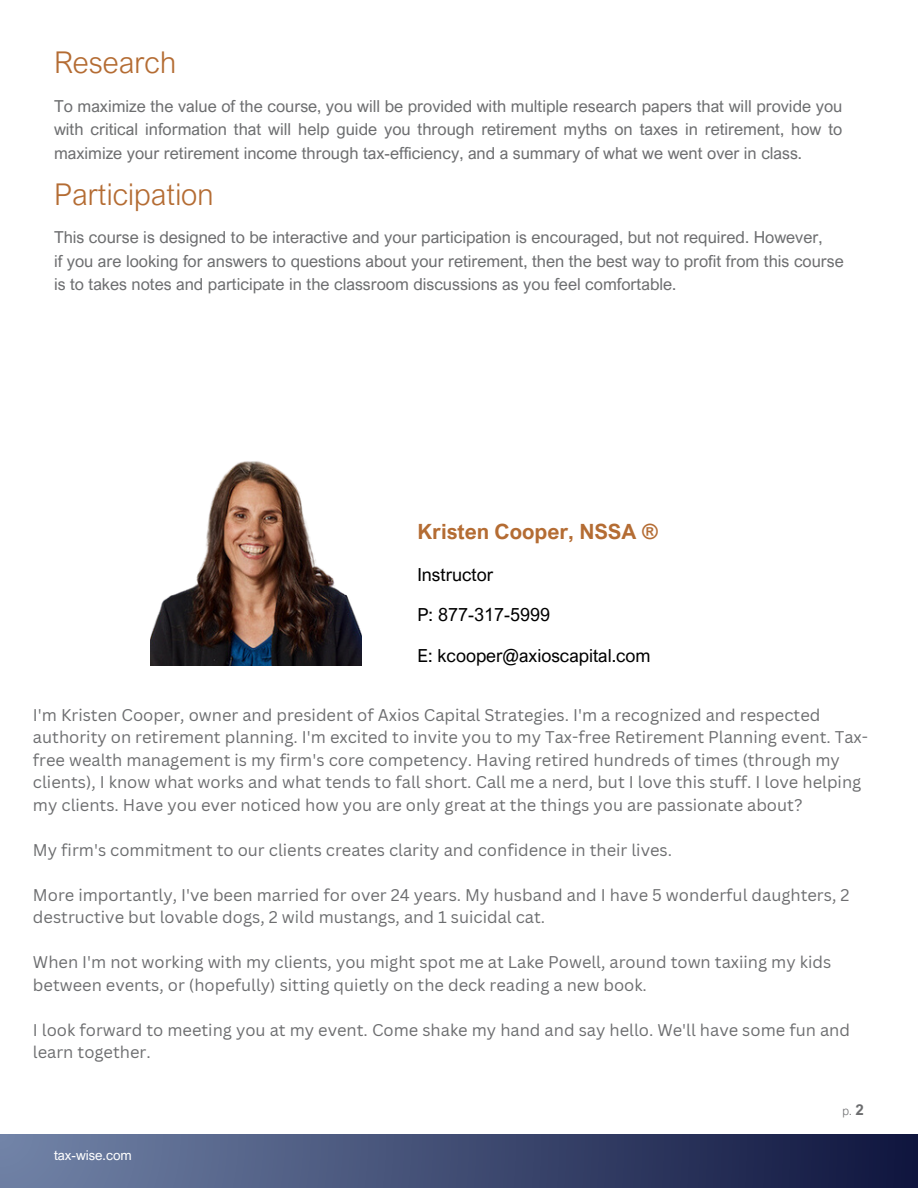
<style>
.page{position:relative;width:918px;height:1188px;background:#fff}
.page>*{position:absolute;margin:0;border:0;box-sizing:border-box;transform-origin:0 0}
.t1{font:300 30px "Arial Nova";color:#b46c33}
.t2{font:700 21px "Arial Nova";color:#b46c33}
.t3{font:18px "Arial Nova";color:#000}
.t4{font:16.5px/22.5px "Canva Sans";color:#6d6e70}
.t5{font:16.5px/23.7px "Arial Nova";color:#6d6e70}
.t6{font:700 15px "Arial Nova";color:#6d6e70}
.t7{font:13.5px "Arial Nova";color:#fff}
.t8{font:300 12px "Arial Nova";color:#6d6e70}
</style>
<div class="page">
<div style="left:0;top:1134px;width:918px;height:54px;background:linear-gradient(to right,#7284a8,#0f153e)"></div>
<img style="left:150px;top:461px;width:212px;height:204px">
<p class="t1" style="left:54px;top:44px;width:124px">Research</p>
<h4 class="t5" style="left:54px;top:94px;width:790px;text-align:justify">To maximize the value of the course, you will be provided with multiple research papers that will provide you with critical information that will help guide you through retirement myths on taxes in retirement, how to maximize your retirement income through tax-efficiency, and a summary of what we went over in class.</h4>
<p class="t1" style="left:54px;top:175px;width:161px">Participation</p>
<h1 class="t5" style="left:54px;top:225px;width:791px">This course is designed to be interactive and your participation is encouraged, but not required. However,<br>if you are looking for answers to questions about your retirement, then the best way to profit from this course is to takes notes and participate in the classroom discussions as you feel comfortable.</h1>
<h3 class="t2" style="left:417px;top:518px;width:242px">Kristen Cooper, NSSA ®</h3>
<h3 class="t3" style="left:417px;top:563px;width:77px">Instructor</h3>
<h3 class="t3" style="left:417px;top:603px;width:134px">P: 877-317-5999</h3>
<h3 class="t3" style="left:417px;top:644px;width:235px">E: kcooper@axioscapital.com</h3>
<p class="t4" style="left:33px;top:703px;width:837px">I'm Kristen Cooper, owner and president of Axios Capital Strategies. I'm a recognized and respected authority on retirement planning. I'm excited to invite you to my Tax-free Retirement Planning event. Tax&shy;free wealth management is my firm's core competency. Having retired hundreds of times (through my clients), I know what works and what tends to fall short. Call me a nerd, but I love this stuff. I love helping my clients. Have you ever noticed how you are only great at the things you are passionate about?</p>
<h2 class="t4" style="left:33px;top:838px;width:641px">My firm's commitment to our clients creates clarity and confidence in their lives.</h2>
<h3 class="t4" style="left:33px;top:883px;width:818px">More importantly, I've been married for over 24 years. My husband and I have 5 wonderful daughters, 2 destructive but lovable dogs, 2 wild mustangs, and 1 suicidal cat.</h3>
<h3 class="t4" style="left:33px;top:951px;width:800px">When I'm not working with my clients, you might spot me at Lake Powell, around town taxiing my kids between events, or (hopefully) sitting quietly on the deck reading a new book.</h3>
<h3 class="t4" style="left:33px;top:1018px;width:819px">I look forward to meeting you at my event. Come shake my hand and say hello. We'll have some fun and learn together.</h3>
<h3 class="t7" style="left:54px;top:1147px;width:79px">tax-wise.com</h3>
<h3 class="t8" style="left:842px;top:1104px;width:11px">p.</h3>
<h3 class="t6" style="left:855px;top:1101px;width:10px">2</h3>
</div>
